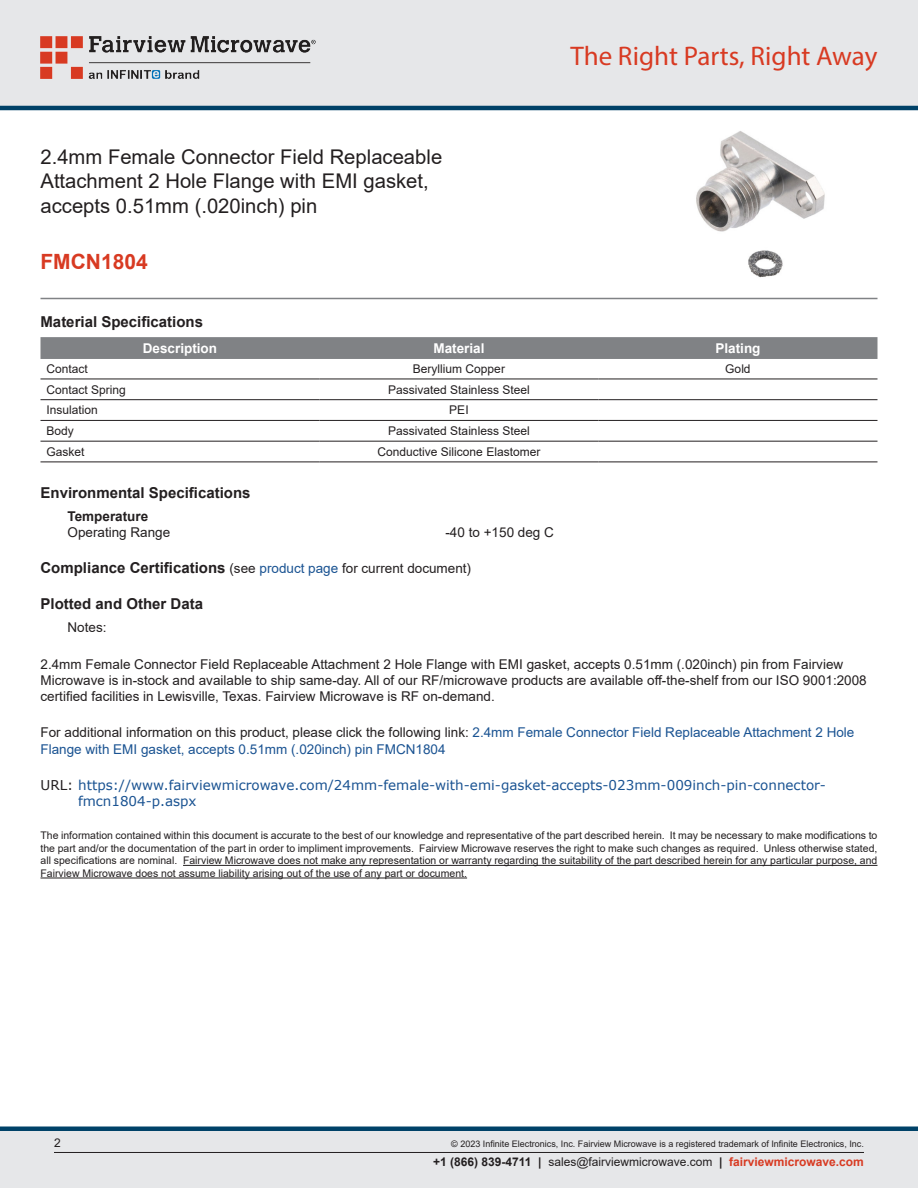
<style>
.page{position:relative;width:918px;height:1188px;background:#fff}
.page>*{position:absolute;margin:0;border:0;box-sizing:border-box;transform-origin:0 0}
.t1{font:27px "Myriad Pro";color:#d83a22}
.Branded_Part_No{font:700 21px "Arial";color:#d83a22}
.Web_Description_Para{font:20.25px/24.3px "Arial";color:#231f20}
.Head1_for_Compliance{font:700 15px "Arial";color:#231f20}
.Head1{font:700 15px "Arial";color:#231f20}
.Web_Description_Para-2{font:13.5px/16.2px "Arial";color:#231f20}
.Web_Description_Para-3{font:13.5px/16.2px "Arial";color:#1a5392}
.URL_para{font:13.5px/16.2px "Verdana";color:#1a5392}
.Specs_Para{font:13.5px "Arial";color:#231f20}
.Table_Header{font:700 13.5px "Arial";color:#fff}
.Head2_after_Head1{font:700 13.5px "Arial";color:#231f20}
.Specs_Notes_Para{font:13.5px "Arial";color:#231f20}
.Table_Body{font:12px "Arial";color:#231f20}
.Table_Body_Left{font:12px "Arial";color:#231f20}
.t2{font:10.5px/12.6px "Arial";color:#231f20;text-align:justify}
.Copyright_disclaimer{font:9px "Arial";color:#231f20}
.s1{font-weight:400;font-size:13.5px}
.s2{font-weight:400;font-size:13.5px;color:#1a5392}
.s3{color:#231f20}
.s4{font-weight:700}
.s5{font-weight:700;color:#d83a22}
</style>
<div class="page">
<div style="left:0;top:1131px;width:918px;height:57px;background:#e6e7e9"></div>
<div style="left:0;top:1126px;width:918px;height:5px;background:#004268"></div>
<div style="left:0;top:0;width:918px;height:108px;background:#e6e7e9"></div>
<hr style="left:0;top:106px;width:918px;height:4px;background:#004268">
<img style="left:40px;top:36px;width:276px;height:42px">
<hr style="left:54px;top:1152px;width:810px;height:1px;background:#231f20">
<hr style="left:40px;top:298px;width:838px;height:1px;background:#808285">
<img style="left:696px;top:131px;width:129px;height:147px">
<hr style="left:183px;top:865px;width:694px;height:1px;background:#231f20">
<hr style="left:40px;top:878px;width:427px;height:1px;background:#231f20">
<div style="left:40px;top:337px;width:838px;height:22px;background:#808285"></div>
<hr style="left:40px;top:379px;width:280px;height:1px;background:#231f20">
<hr style="left:320px;top:379px;width:278px;height:1px;background:#231f20">
<hr style="left:598px;top:379px;width:280px;height:1px;background:#231f20">
<hr style="left:40px;top:399px;width:280px;height:1px;background:#231f20">
<hr style="left:320px;top:399px;width:278px;height:1px;background:#231f20">
<hr style="left:598px;top:399px;width:280px;height:1px;background:#231f20">
<hr style="left:40px;top:420px;width:280px;height:1px;background:#231f20">
<hr style="left:320px;top:420px;width:278px;height:1px;background:#231f20">
<hr style="left:598px;top:420px;width:280px;height:1px;background:#231f20">
<hr style="left:40px;top:441px;width:280px;height:1px;background:#231f20">
<hr style="left:320px;top:441px;width:278px;height:1px;background:#231f20">
<hr style="left:598px;top:441px;width:280px;height:1px;background:#231f20">
<hr style="left:40px;top:462px;width:280px;height:1px;background:#231f20">
<hr style="left:320px;top:462px;width:278px;height:1px;background:#231f20">
<hr style="left:598px;top:462px;width:280px;height:1px;background:#231f20">
<h1 class="Web_Description_Para" style="left:40px;top:145px;width:403px">2.4mm Female Connector Field Replaceable<br>Attachment 2 Hole Flange with EMI gasket, accepts 0.51mm (.020inch) pin</h1>
<p class="Branded_Part_No" style="left:40px;top:247px;width:109px">FMCN1804</p>
<h1 class="t1" style="left:571px;top:39px;width:308px">The Right Parts, Right Away</h1>
<p class="Head1" style="left:40px;top:312px;width:164px">Material Specifications</p>
<p class="Table_Header" style="left:143px;top:339px;width:76px">Description</p>
<p class="Table_Header" style="left:433px;top:339px;width:53px">Material</p>
<p class="Table_Header" style="left:715px;top:339px;width:47px">Plating</p>
<p class="Table_Body_Left" style="left:46px;top:360px;width:43px">Contact</p>
<p class="Table_Body" style="left:413px;top:360px;width:94px">Beryllium Copper</p>
<p class="Table_Body" style="left:725px;top:360px;width:27px">Gold</p>
<p class="Table_Body_Left" style="left:46px;top:381px;width:81px">Contact Spring</p>
<p class="Table_Body" style="left:388px;top:381px;width:143px">Passivated Stainless Steel</p>
<p class="Table_Body_Left" style="left:46px;top:402px;width:53px">Insulation</p>
<p class="Table_Body" style="left:449px;top:402px;width:21px">PEI</p>
<p class="Table_Body_Left" style="left:46px;top:423px;width:29px">Body</p>
<p class="Table_Body" style="left:388px;top:423px;width:143px">Passivated Stainless Steel</p>
<p class="Table_Body_Left" style="left:46px;top:443px;width:40px">Gasket</p>
<p class="Table_Body" style="left:378px;top:443px;width:164px">Conductive Silicone Elastomer</p>
<p class="Head1" style="left:40px;top:482px;width:212px">Environmental Specifications</p>
<p class="Head2_after_Head1" style="left:68px;top:507px;width:82px">Temperature</p>
<p class="Specs_Para" style="left:68px;top:523px;width:104px">Operating Range</p>
<p class="Specs_Para" style="left:446px;top:523px;width:110px">-40 to +150 deg C</p>
<p class="Head1_for_Compliance" style="left:40px;top:557px;width:432px">Compliance Certifications <span class="s1">(see</span> <span class="s2">product page</span> <span class="s1">for current document)</span></p>
<p class="Head1_for_Compliance" style="left:40px;top:593px;width:164px">Plotted and Other Data</p>
<p class="Specs_Notes_Para" style="left:68px;top:618px;width:41px">Notes:</p>
<h1 class="Web_Description_Para-2" style="left:40px;top:656px;width:828px">2.4mm Female Connector Field Replaceable Attachment 2 Hole Flange with EMI gasket, accepts 0.51mm (.020inch) pin from Fairview<br>Microwave is in-stock and available to ship same-day. All of our RF/microwave products are available off-the-shelf from our ISO 9001:2008 certified facilities in Lewisville, Texas. Fairview Microwave is RF on-demand.</h1>
<h1 class="Web_Description_Para-3" style="left:40px;top:724px;width:815px"><span class="s3">For additional information on this product, please click the following link:</span> 2.4mm Female Connector Field Replaceable Attachment 2 Hole<br>Flange with EMI gasket, accepts 0.51mm (.020inch) pin FMCN1804</h1>
<p class="URL_para" style="left:78px;top:777px;width:749px;text-indent:-38px"><span class="s3">URL:</span> https://www.fairviewmicrowave.com/24mm-female-with-emi-gasket-accepts-023mm-009inch-pin-connector&shy;fmcn1804-p.aspx</p>
<p class="t2" style="left:40px;top:829px;width:838px">The information contained within this document is accurate to the best of our knowledge and representative of the part described herein. It may be necessary to make modifications to the part and/or the documentation of the part in order to impliment improvements. Fairview Microwave reserves the right to make such changes as required. Unless otherwise stated, all specifications are nominal. Fairview Microwave does not make any representation or warranty regarding the suitability of the part described herein for any particular purpose, and Fairview Microwave does not assume liability arising out of the use of any part or document.</p>
<p class="Table_Body" style="left:54px;top:1135px;width:8px">2</p>
<p class="Copyright_disclaimer" style="left:451px;top:1138px;width:414px">© 2023 Infinite Electronics, Inc. Fairview Microwave is a registered trademark of Infinite Electronics, Inc.</p>
<p class="Table_Body" style="left:433px;top:1153px;width:432px"><span class="s4">+1 (866) 839-4711 |</span> sales@fairviewmicrowave.com <span class="s4">|</span> <span class="s5">fairviewmicrowave.com</span></p>
</div>
